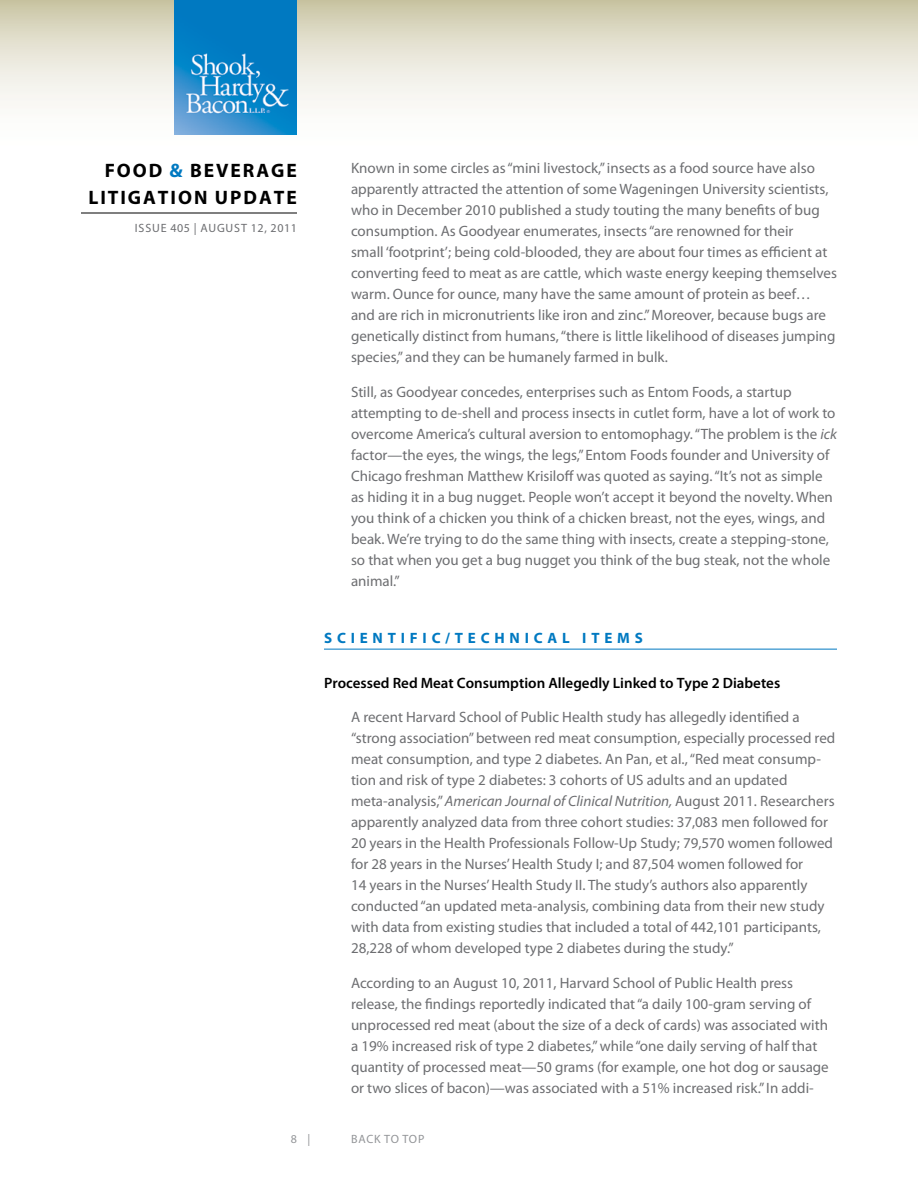
<style>
.page{position:relative;width:918px;height:1188px;background:#fff}
.page>*{position:absolute;margin:0;border:0;box-sizing:border-box;transform-origin:0 0}
.t1{font:700 19.5px/27px "Myriad Pro";letter-spacing:.1em;color:#000}
.t2{font:15px/21px "Myriad Pro";color:#6d6e71}
.t3{font:600 15px "Myriad Pro";color:#000}
.t4{font:700 15px "Myriad Pro";letter-spacing:.32em;color:#0079c1}
.t5{font:12px "Myriad Pro";letter-spacing:.05em;color:#6d6e71}
.t6{font:12px "Myriad Pro";color:#939598}
.s1{color:#0079c1}
.s2{font-style:italic}
</style>
<div class="page">
<svg style="left:0;top:0;width:918px;height:135px"></svg>
<hr style="left:81px;top:213px;width:216px;height:1px;background:#000">
<img style="left:175px;top:0;width:122px;height:135px">
<hr style="left:324px;top:649px;width:513px;height:1px;background:#0079c1">
<h1 class="t1" style="left:88px;top:156px;width:210px;text-indent:16px">FOOD <span class="s1">&amp;</span> BEVERAGE<br>LITIGATION UPDATE</h1>
<p class="t5" style="left:135px;top:221px;width:164px">Issue 405 | AUGUST 12, 2011</p>
<p class="t2" style="left:351px;top:157px;width:487px">Known in some circles as “mini livestock,” insects as a food source have also apparently attracted the attention of some Wageningen University scientists, who in December 2010 published a study touting the many benefits of bug consumption. As Goodyear enumerates, insects “are renowned for their<br>small ‘footprint’; being cold-blooded, they are about four times as efficient at converting feed to meat as are cattle, which waste energy keeping themselves warm. Ounce for ounce, many have the same amount of protein as beef… and are rich in micronutrients like iron and zinc.” Moreover, because bugs are genetically distinct from humans, “there is little likelihood of diseases jumping species,” and they can be humanely farmed in bulk.</p>
<p class="t2" style="left:351px;top:381px;width:488px">Still, as Goodyear concedes, enterprises such as Entom Foods, a startup attempting to de-shell and process insects in cutlet form, have a lot of work to overcome America’s cultural aversion to entomophagy. “The problem is the <span class="s2">ick </span>factor—the eyes, the wings, the legs,” Entom Foods founder and University of Chicago freshman Matthew Krisiloff was quoted as saying. “It’s not as simple as hiding it in a bug nugget. People won’t accept it beyond the novelty. When you think of a chicken you think of a chicken breast, not the eyes, wings, and beak. We’re trying to do the same thing with insects, create a stepping-stone, so that when you get a bug nugget you think of the bug steak, not the whole animal.”</p>
<p class="t4" style="left:324px;top:628px;width:320px">SC IENTIF IC /TEC HNIC AL I TEMS</p>
<p class="t3" style="left:324px;top:673px;width:458px">Processed Red Meat Consumption Allegedly Linked to Type 2 Diabetes</p>
<p class="t2" style="left:351px;top:706px;width:486px">A recent Harvard School of Public Health study has allegedly identified a “strong association” between red meat consumption, especially processed red meat consumption, and type 2 diabetes. An Pan, et al., “Red meat consump&shy;tion and risk of type 2 diabetes: 3 cohorts of US adults and an updated meta-analysis,” <span class="s2">American Journal of Clinical Nutrition,</span> August 2011. Researchers apparently analyzed data from three cohort studies: 37,083 men followed for 20 years in the Health Professionals Follow-Up Study; 79,570 women followed for 28 years in the Nurses’ Health Study I; and 87,504 women followed for<br>14 years in the Nurses’ Health Study II. The study’s authors also apparently conducted “an updated meta-analysis, combining data from their new study with data from existing studies that included a total of 442,101 participants, 28,228 of whom developed type 2 diabetes during the study.”</p>
<p class="t2" style="left:351px;top:972px;width:479px">According to an August 10, 2011, Harvard School of Public Health press release, the findings reportedly indicated that “a daily 100-gram serving of unprocessed red meat (about the size of a deck of cards) was associated with a 19% increased risk of type 2 diabetes,” while “one daily serving of half that quantity of processed meat—50 grams (for example, one hot dog or sausage or two slices of bacon)—was associated with a 51% increased risk.” In addi-</p>
<p class="t6" style="left:291px;top:1132px;width:21px">8 |</p>
<p class="t6" style="left:351px;top:1132px;width:9px">bac</p>
<p class="t6" style="left:374px;top:1132px;width:37px">k to top</p>
</div>
